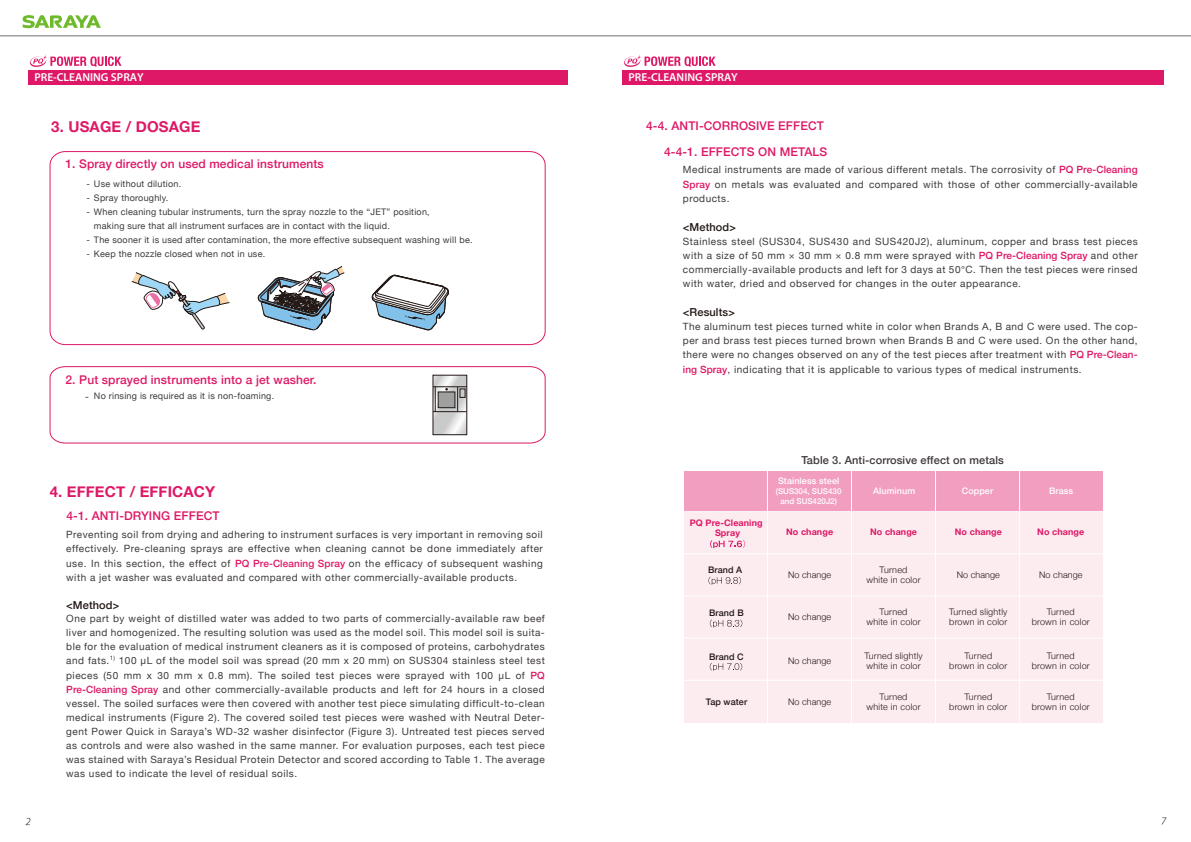
<style>
.page{position:relative;width:1191px;height:842px;background:#fff}
.page>*{position:absolute;margin:0;border:0;box-sizing:border-box;transform-origin:0 0}
.t1{font:700 15px "Helvetica Neue";letter-spacing:.01em;color:#de1866}
.t2{font:500 12px "Helvetica Neue";letter-spacing:.01em;color:#de1866}
.t3{font:600 11.5px "Myriad Pro";color:#fff}
.t4{font:500 11px "Helvetica Neue";letter-spacing:.01em;color:#3e3a39}
.t5{font:500 11px "Helvetica Neue";letter-spacing:.01em;color:#221815}
.t6{font:10px/14.1px "Helvetica Neue";letter-spacing:.05em;color:#3e3a39;text-align:justify}
.t7{font:9px/14px "Helvetica Neue";letter-spacing:.025em;color:#3e3a39}
.t8{font:300 9px/10px "Helvetica Neue";letter-spacing:.025em;color:#221815;text-align:center}
.t9{font:700 9px/10px "Helvetica Neue";letter-spacing:.01em;color:#de1866;text-align:center}
.t10{font:500 9px "Helvetica Neue";letter-spacing:.01em;color:#fff}
.t11{font:500 9px "Helvetica Neue";letter-spacing:.01em;color:#221815}
.t12{font:500 8px/10px "Helvetica Neue";color:#fff;text-align:center}
.s1{font-size:10px}
.s2{font-weight:500;color:#de1866}
.s3{font-weight:500;color:#df1565}
</style>
<div class="page">
<svg style="left:25px;top:818px;width:6px;height:7px"></svg>
<svg style="left:49px;top:151px;width:497px;height:195px"></svg>
<svg style="left:371px;top:274px;width:78px;height:56px"></svg>
<svg style="left:257px;top:266px;width:88px;height:65px"></svg>
<svg style="left:49px;top:366px;width:497px;height:78px"></svg>
<svg style="left:131px;top:272px;width:99px;height:58px"></svg>
<svg style="left:1162px;top:817px;width:4px;height:7px"></svg>
<div style="left:684px;top:472px;width:419px;height:40px;background:#f19ec1"></div>
<div style="left:684px;top:512px;width:419px;height:210px;background:#fcecf0"></div>
<hr style="left:851px;top:467px;width:1px;height:258px;background:#fff">
<hr style="left:767px;top:467px;width:1px;height:258px;background:#fff">
<hr style="left:1019px;top:467px;width:1px;height:258px;background:#fff">
<hr style="left:935px;top:467px;width:1px;height:258px;background:#fff">
<hr style="left:682px;top:511px;width:421px;height:1px;background:#fff">
<hr style="left:682px;top:553px;width:421px;height:1px;background:#fff">
<hr style="left:682px;top:637px;width:421px;height:1px;background:#fff">
<hr style="left:682px;top:595px;width:421px;height:1px;background:#fff">
<hr style="left:682px;top:680px;width:421px;height:1px;background:#fff">
<svg style="left:710px;top:540px;width:35px;height:8px"></svg>
<svg style="left:708px;top:577px;width:33px;height:8px"></svg>
<svg style="left:710px;top:619px;width:32px;height:8px"></svg>
<svg style="left:710px;top:663px;width:32px;height:8px"></svg>
<svg style="left:23px;top:15px;width:78px;height:13px"></svg>
<hr style="left:0;top:36px;width:1191px;height:1px;background:#727171">
<div style="left:28px;top:70px;width:539px;height:15px;background:#de1866"></div>
<svg style="left:30px;top:55px;width:91px;height:12px"></svg>
<div style="left:622px;top:70px;width:541px;height:15px;background:#de1866"></div>
<svg style="left:624px;top:55px;width:91px;height:12px"></svg>
<p class="t3" style="left:34px;top:70px;width:111px">PRE-CLEANING SPRAY</p>
<p class="t3" style="left:628px;top:70px;width:111px">PRE-CLEANING SPRAY</p>
<h1 class="t1" style="left:51px;top:115px;width:151px">3. USAGE / DOSAGE</h1>
<p class="t2" style="left:65px;top:154px;width:260px">1. Spray directly on used medical instruments</p>
<p class="t7" style="left:94px;top:177px;width:380px">Use without dilution.<br>Spray thoroughly.<br>When cleaning tubular instruments, turn the spray nozzle to the “JET” position,<br>making sure that all instrument surfaces are in contact with the liquid.<br>The sooner it is used after contamination, the more effective subsequent washing will be.<br>Keep the nozzle closed when not in use.</p>
<p class="t7" style="left:86px;top:177px;width:5px;text-align:justify">- - -</p>
<p class="t7" style="left:86px;top:233px;width:5px">- -</p>
<p class="t2" style="left:65px;top:370px;width:252px">2. Put sprayed instruments into a jet washer.</p>
<p class="t7" style="left:85px;top:389px;width:190px"><span class="s1">-</span> No rinsing is required as it is non-foaming.</p>
<h1 class="t1" style="left:50px;top:479px;width:167px">4. EFFECT / EFFICACY</h1>
<p class="t2" style="left:66px;top:506px;width:155px">4-1. ANTI-DRYING EFFECT</p>
<p class="t6" style="left:66px;top:528px;width:478px">Preventing soil from drying and adhering to instrument surfaces is very important in removing soil effectively. Pre-cleaning sprays are effective when cleaning cannot be done immediately after use. In this section, the effect of <span class="s2">PQ Pre-Cleaning Spray</span> on the efficacy of subsequent washing with a jet washer was evaluated and compared with other commercially-available products.</p>
<p class="t5" style="left:66px;top:596px;width:55px">&lt;Method&gt;</p>
<p class="t6" style="left:66px;top:612px;width:480px">One part by weight of distilled water was added to two parts of commercially-available raw beef liver and homogenized. The resulting solution was used as the model soil. This model soil is suita&shy;ble for the evaluation of medical instrument cleaners as it is composed of proteins, carbohydrates and fats.<sup>1)</sup> 100 μL of the model soil was spread (20 mm x 20 mm) on SUS304 stainless steel test pieces (50 mm x 30 mm x 0.8 mm). The soiled test pieces were sprayed with 100 μL of <span class="s2">PQ Pre-Cleaning Spray</span> and other commercially-available products and left for 24 hours in a closed vessel. The soiled surfaces were then covered with another test piece simulating difficult-to-clean medical instruments (Figure 2). The covered soiled test pieces were washed with Neutral Deter&shy;gent Power Quick in Saraya’s WD-32 washer disinfector (Figure 3). Untreated test pieces served as controls and were also washed in the same manner. For evaluation purposes, each test piece was stained with Saraya’s Residual Protein Detector and scored according to Table 1. The average was used to indicate the level of residual soils.</p>
<p class="t2" style="left:646px;top:116px;width:179px">4-4. ANTI-CORROSIVE EFFECT</p>
<p class="t6" style="left:683px;top:163px;width:456px">Medical instruments are made of various different metals. The corrosivity of <span class="s3">PQ Pre-Cleaning Spray</span> on metals was evaluated and compared with those of other commercially-available products.</p>
<p class="t5" style="left:683px;top:218px;width:55px">&lt;Method&gt;</p>
<p class="t6" style="left:683px;top:234px;width:456px">Stainless steel (SUS304, SUS430 and SUS420J2), aluminum, copper and brass test pieces with a size of 50 mm × 30 mm × 0.8 mm were sprayed with <span class="s3">PQ Pre-Cleaning Spray</span> and other commercially-available products and left for 3 days at 50°C. Then the test pieces were rinsed with water, dried and observed for changes in the outer appearance.</p>
<p class="t5" style="left:683px;top:303px;width:53px">&lt;Results&gt;</p>
<p class="t6" style="left:683px;top:319px;width:456px">The aluminum test pieces turned white in color when Brands A, B and C were used. The cop&shy;per and brass test pieces turned brown when Brands B and C were used. On the other hand, there were no changes observed on any of the test pieces after treatment with <span class="s3">PQ Pre-Clean&shy;ing Spray</span>, indicating that it is applicable to various types of medical instruments.</p>
<p class="t2" style="left:664px;top:142px;width:165px">4-4-1. EFFECTS ON METALS</p>
<p class="t9" style="left:690px;top:518px;width:74px">PQ Pre-Cleaning<br>Spray</p>
<p class="t11" style="left:708px;top:563px;width:36px">Brand A</p>
<p class="t11" style="left:709px;top:606px;width:36px">Brand B</p>
<p class="t11" style="left:709px;top:650px;width:36px">Brand C</p>
<p class="t11" style="left:706px;top:695px;width:43px">Tap water</p>
<p class="t4" style="left:801px;top:451px;width:204px">Table 3. Anti-corrosive effect on metals</p>
<p class="t10" style="left:778px;top:474px;width:63px">Stainless steel</p>
<p class="t12" style="left:776px;top:486px;width:67px">(SUS304, SUS430 and SUS420J2)</p>
<p class="t9" style="left:786px;top:527px;width:49px">No change</p>
<p class="t8" style="left:788px;top:569px;width:45px">No change</p>
<p class="t8" style="left:788px;top:611px;width:45px">No change</p>
<p class="t8" style="left:788px;top:655px;width:45px">No change</p>
<p class="t8" style="left:788px;top:696px;width:45px">No change</p>
<p class="t10" style="left:961px;top:484px;width:33px">Copper</p>
<p class="t10" style="left:1049px;top:484px;width:26px">Brass</p>
<p class="t10" style="left:873px;top:484px;width:44px">Aluminum</p>
<p class="t9" style="left:870px;top:527px;width:49px">No change</p>
<p class="t9" style="left:954px;top:527px;width:49px">No change</p>
<p class="t9" style="left:1037px;top:527px;width:49px">No change</p>
<p class="t8" style="left:956px;top:569px;width:45px">No change</p>
<p class="t8" style="left:1039px;top:569px;width:45px">No change</p>
<p class="t8" style="left:866px;top:564px;width:56px">Turned<br>white in color</p>
<p class="t8" style="left:866px;top:606px;width:56px">Turned<br>white in color</p>
<p class="t8" style="left:864px;top:650px;width:60px;text-align:left">Turned slightly white in color</p>
<p class="t8" style="left:866px;top:691px;width:56px">Turned<br>white in color</p>
<p class="t8" style="left:949px;top:606px;width:60px;text-align:left">Turned slightly brown in color</p>
<p class="t8" style="left:949px;top:650px;width:59px">Turned<br>brown in color</p>
<p class="t8" style="left:949px;top:691px;width:59px">Turned<br>brown in color</p>
<p class="t8" style="left:1031px;top:606px;width:59px">Turned<br>brown in color</p>
<p class="t8" style="left:1031px;top:650px;width:59px">Turned<br>brown in color</p>
<p class="t8" style="left:1031px;top:691px;width:59px">Turned<br>brown in color</p>
</div>
